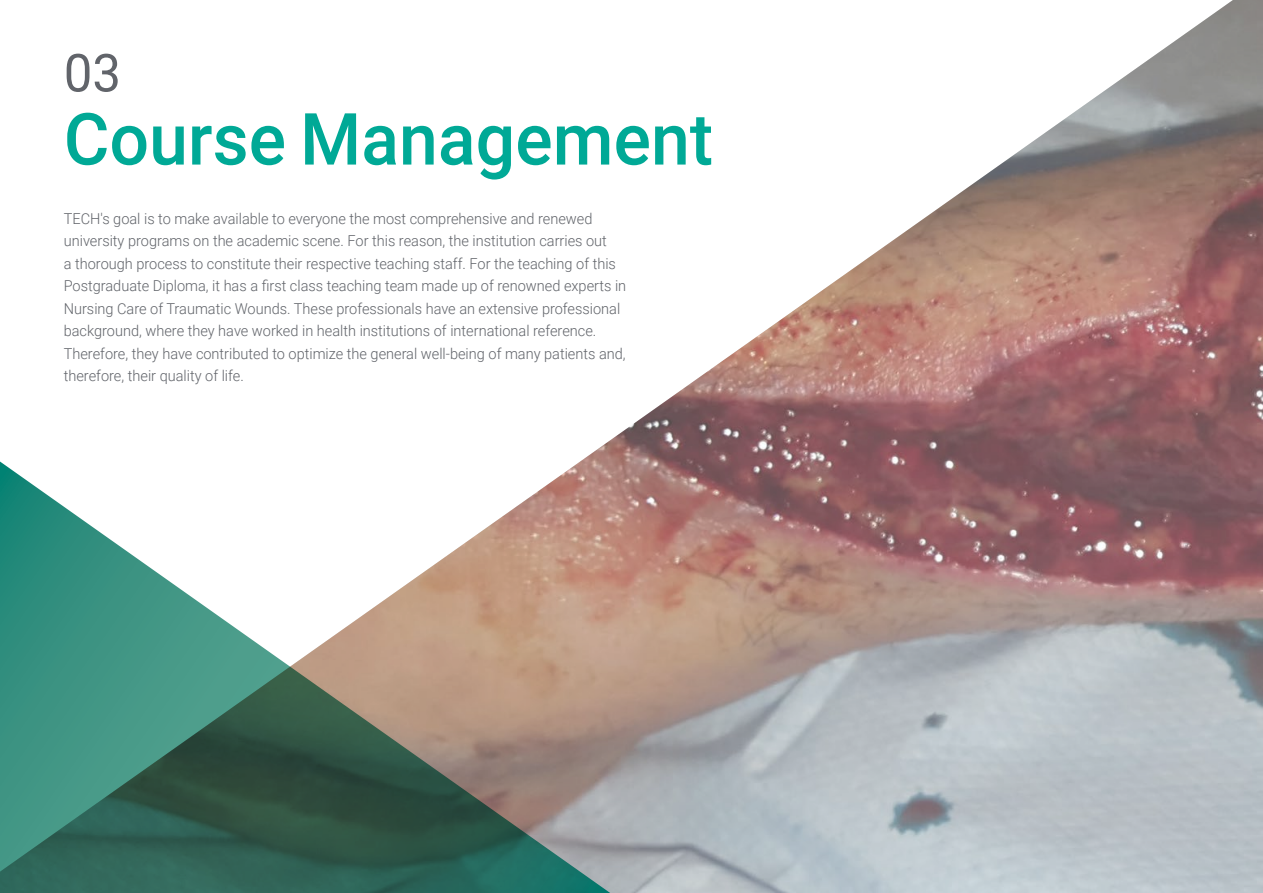
<style>
.page{position:relative;width:1263px;height:893px;background:#fff}
.page>*{position:absolute;margin:0;border:0;box-sizing:border-box;transform-origin:0 0}
.t1{font:500 72px "Roboto";color:#00a996}
.t2{font:52.5px "Roboto";color:#61646a}
.t3{font:300 15px/22.5px "Roboto";color:#61646a}
</style>
<div class="page">
<img style="left:602px;top:0;width:661px;height:893px">
<svg style="left:0;top:446px;width:640px;height:447px"></svg>
<h2 class="t2" style="left:64px;top:36px;width:59px">03</h2>
<h1 class="t1" style="left:64px;top:89px;width:651px">Course Management</h1>
<p class="t3" style="left:64px;top:207px;width:564px">TECH's goal is to make available to everyone the most comprehensive and renewed university programs on the academic scene. For this reason, the institution carries out<br>a thorough process to constitute their respective teaching staff. For the teaching of this Postgraduate Diploma, it has a first class teaching team made up of renowned experts in Nursing Care of Traumatic Wounds. These professionals have an extensive professional background, where they have worked in health institutions of international reference.<br>Therefore, they have contributed to optimize the general well-being of many patients and, therefore, their quality of life.</p>
</div>
